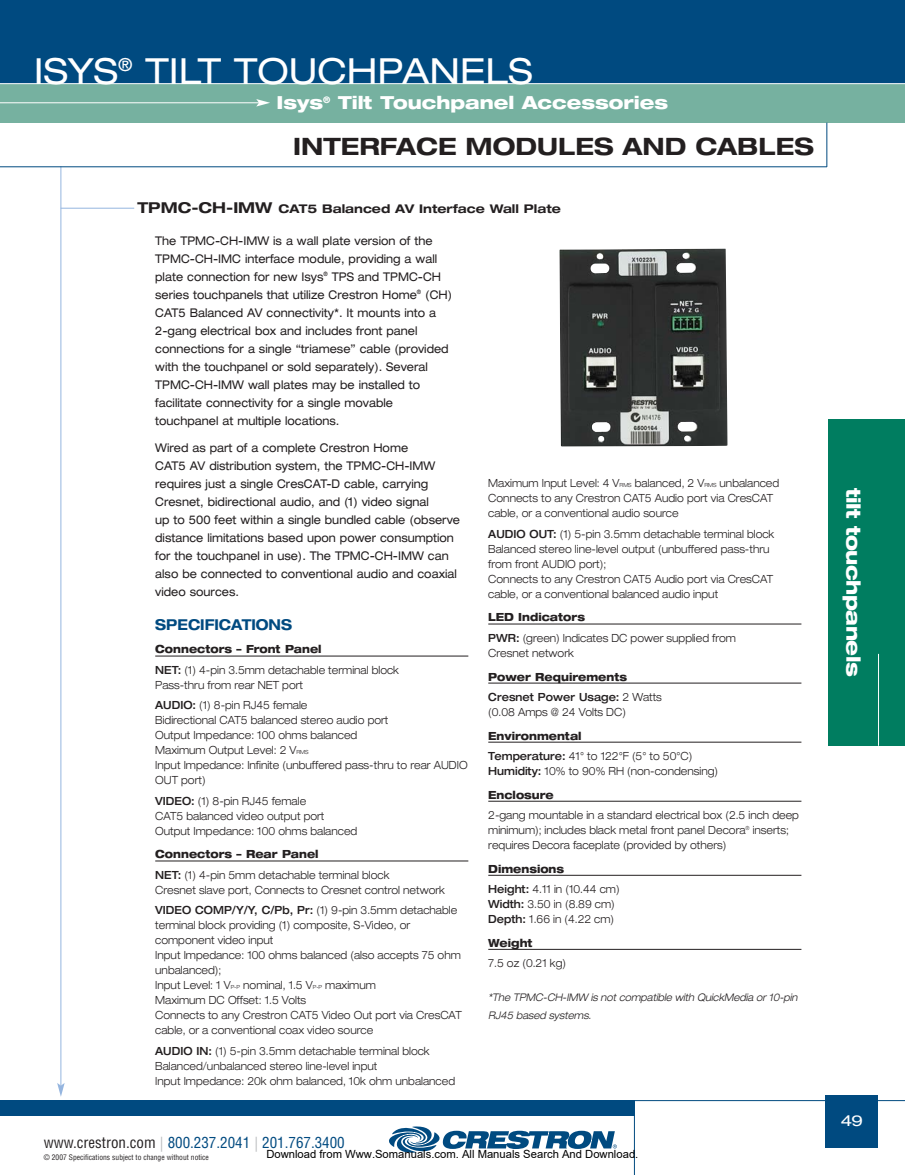
<style>
.page{position:relative;width:905px;height:1175px;background:#fff}
.page>*{position:absolute;margin:0;border:0;box-sizing:border-box;transform-origin:0 0}
.t1{font:expanded 36px "Helvetica Neue";color:#fff}
.t2{font:700 expanded 24px "Helvetica Neue";color:#231f20}
.t3{font:800 expanded 19.5px "Helvetica Neue";letter-spacing:-.025em;color:#fff}
.t4{font:800 expanded 18px "Helvetica Neue";color:#fff}
.t5{font:condensed 15px "Helvetica";color:#004a80}
.t6{font:700 expanded 15px "Helvetica Neue";color:#004a80;scale:.9 1}
.t7{font:expanded 15px "Helvetica Neue";color:#fff;scale:1.15 1}
.t8{font:expanded 12px/18px "Helvetica Neue";color:#231f20;scale:.9 1}
.t9{font:700 expanded 12px "Helvetica Neue";color:#231f20}
.t10{font:300 expanded 11.25px/15px "Helvetica Neue";color:#231f20;scale:.9 1}
.t11{font:11.25px "Arial";color:#000}
.t12{font:800 expanded 11.25px/23.7px "Helvetica Neue";color:#231f20;scale:.9 1}
.t13{font:italic 300 expanded 10.5px/18px "Helvetica Neue";color:#231f20;scale:.9 1}
.t14{font:condensed 7.5px "Helvetica";color:#231f20}
.s1{font-size:15px}
.s2{font-weight:800}
.s3{font-weight:500}
.s4{font-size:5.7px}
.s5{font-weight:300}
.s6{color:#231f20}
.s7{color:#bbbdbf}
</style>
<div class="page">
<div style="left:0;top:74px;width:904px;height:49px;background:#76b1a0"></div>
<div style="left:0;top:0;width:904px;height:83px;background:#004a80"></div>
<hr style="left:0;top:102px;width:259px;height:1px;background:#fff">
<svg style="left:256px;top:99px;width:14px;height:7px"></svg>
<hr style="left:0;top:83px;width:904px;height:1px;background:#fff">
<hr style="left:826px;top:123px;width:1px;height:44px;background:#004a80">
<div style="left:828px;top:419px;width:76px;height:326px;background:#007d60"></div>
<svg style="left:389px;top:1126px;width:228px;height:26px"></svg>
<hr style="left:0;top:1100px;width:904px;height:1px;background:#004a80">
<div style="left:0;top:1100px;width:634px;height:16px;background:#004a80"></div>
<hr style="left:634px;top:1100px;width:1px;height:74px;background:#004a80">
<hr style="left:60px;top:166px;width:1px;height:919px;background:#95b5df">
<svg style="left:57px;top:1082px;width:8px;height:14px"></svg>
<hr style="left:0;top:166px;width:827px;height:1px;background:#004a80">
<hr style="left:61px;top:208px;width:73px;height:1px;background:#95b5df">
<hr style="left:155px;top:655px;width:313px;height:1px;background:#231f20">
<hr style="left:155px;top:860px;width:313px;height:1px;background:#231f20">
<hr style="left:488px;top:623px;width:313px;height:1px;background:#231f20">
<hr style="left:488px;top:682px;width:313px;height:1px;background:#231f20">
<hr style="left:488px;top:741px;width:313px;height:1px;background:#231f20">
<hr style="left:488px;top:801px;width:313px;height:1px;background:#231f20">
<hr style="left:488px;top:875px;width:313px;height:1px;background:#231f20">
<hr style="left:488px;top:949px;width:313px;height:1px;background:#231f20">
<hr style="left:878px;top:654px;width:1px;height:91px;background:#fff">
<div style="left:825px;top:1095px;width:53px;height:53px;background:#004a80"></div>
<img style="left:559px;top:248px;width:168px;height:198px">
<p class="t1" style="left:34px;top:58px;width:500px">ISYS<sup>®</sup> TILT TOUCHPANELS</p>
<p class="t4" style="left:276px;top:96px;width:393px">Isys<sup>®</sup> Tilt Touchpanel Accessories</p>
<p class="t2" style="left:293px;top:138px;width:522px">INTERFACE MODULES AND CABLES</p>
<p class="t9" style="left:137px;top:204px;width:425px"><span class="s1">TPMC-CH-IMW</span> CAT5 Balanced AV Interface Wall Plate</p>
<p class="t8" style="left:155px;top:233px;width:331px">The TPMC-CH-IMW is a wall plate version of the TPMC-CH-IMC interface module, providing a wall plate connection for new Isys<sup>®</sup> TPS and TPMC-CH series touchpanels that utilize Crestron Home<sup>®</sup> (CH)<br>CAT5 Balanced AV connectivity*. It mounts into a 2-gang electrical box and includes front panel connections for a single “triamese” cable (provided with the touchpanel or sold separately). Several TPMC-CH-IMW wall plates may be installed to facilitate connectivity for a single movable touchpanel at multiple locations.</p>
<p class="t8" style="left:155px;top:439px;width:340px">Wired as part of a complete Crestron Home<br>CAT5 AV distribution system, the TPMC-CH-IMW requires just a single CresCAT-D cable, carrying Cresnet, bidirectional audio, and (1) video signal<br>up to 500 feet within a single bundled cable (observe distance limitations based upon power consumption for the touchpanel in use). The TPMC-CH-IMW can also be connected to conventional audio and coaxial video sources.</p>
<p class="t6" style="left:155px;top:619px;width:154px">SPECIFICATIONS</p>
<p class="t10" style="left:155px;top:640px;width:272px;line-height:20.4px"><span class="s2">Connectors – Front Panel<br></span><span class="s3">NET:</span> (1) 4-pin 3.5mm detachable terminal block</p>
<p class="t10" style="left:155px;top:675px;width:171px;line-height:20.4px">Pass-thru from rear NET port<br><span class="s3">AUDIO:</span> (1) 8-pin RJ45 female</p>
<p class="t10" style="left:155px;top:714px;width:348px">Bidirectional CAT5 balanced stereo audio port<br>Output Impedance: 100 ohms balanced<br>Maximum Output Level: 2 V<span class="s4">RMS<br></span>Input Impedance: Infinite (unbuffered pass-thru to rear AUDIO OUT port)</p>
<p class="t10" style="left:155px;top:794px;width:226px"><span class="s3">VIDEO:</span> (1) 8-pin RJ45 female<br>CAT5 balanced video output port<br>Output Impedance: 100 ohms balanced</p>
<p class="t10" style="left:155px;top:845px;width:262px;line-height:20.4px"><span class="s2">Connectors – Rear Panel<br></span><span class="s3">NET:</span> (1) 4-pin 5mm detachable terminal block</p>
<p class="t10" style="left:155px;top:880px;width:337px;line-height:20.4px">Cresnet slave port, Connects to Cresnet control network<br><span class="s3">VIDEO COMP/Y/Y, C/Pb, Pr:</span> (1) 9-pin 3.5mm detachable</p>
<p class="t10" style="left:155px;top:918px;width:342px">terminal block providing (1) composite, S-Video, or component video input<br>Input Impedance: 100 ohms balanced (also accepts 75 ohm unbalanced);<br>Input Level: 1 V<span class="s4">P-P</span> nominal, 1.5 V<span class="s4">P-P</span> maximum<br>Maximum DC Offset: 1.5 Volts<br>Connects to any Crestron CAT5 Video Out port via CresCAT cable, or a conventional coax video source</p>
<p class="t10" style="left:155px;top:1044px;width:335px"><span class="s3">AUDIO IN:</span> (1) 5-pin 3.5mm detachable terminal block<br>Balanced/unbalanced stereo line-level input<br>Input Impedance: 20k ohm balanced, 10k ohm unbalanced</p>
<p class="t10" style="left:488px;top:477px;width:325px">Maximum Input Level: 4 V<span class="s4">RMS</span> balanced, 2 V<span class="s4">RMS</span> unbalanced<br>Connects to any Crestron CAT5 Audio port via CresCAT cable, or a conventional audio source</p>
<p class="t10" style="left:488px;top:527px;width:319px"><span class="s3">AUDIO OUT:</span> (1) 5-pin 3.5mm detachable terminal block Balanced stereo line-level output (unbuffered pass-thru from front AUDIO port);<br>Connects to any Crestron CAT5 Audio port via CresCAT cable, or a conventional balanced audio input</p>
<p class="t10" style="left:488px;top:608px;width:277px;line-height:20.4px"><span class="s2">LED Indicators<br></span><span class="s3">PWR:</span> (green) Indicates DC power supplied from</p>
<p class="t12" style="left:488px;top:642px;width:156px"><span class="s5">Cresnet network<br></span>Power Requirements</p>
<p class="t10" style="left:488px;top:690px;width:194px"><span class="s3">Cresnet Power Usage:</span> 2 Watts (0.08 Amps @ 24 Volts DC)</p>
<p class="t10" style="left:488px;top:726px;width:228px;line-height:20.4px"><span class="s2">Environmental<br></span><span class="s3">Temperature:</span> 41° to 122°F (5° to 50°C)</p>
<p class="t10" style="left:488px;top:760px;width:257px;line-height:23.7px"><span class="s3">Humidity:</span> 10% to 90% RH (non-condensing)<br><span class="s2">Enclosure</span></p>
<p class="t10" style="left:488px;top:808px;width:347px">2-gang mountable in a standard electrical box (2.5 inch deep minimum); includes black metal front panel Decora<sup>®</sup> inserts; requires Decora faceplate (provided by others)</p>
<p class="t10" style="left:488px;top:859px;width:147px;line-height:20.4px"><span class="s2">Dimensions<br></span><span class="s3">Height:</span> 4.11 in (10.44 cm)</p>
<p class="t10" style="left:488px;top:897px;width:142px"><span class="s3">Width:</span> 3.50 in (8.89 cm)<br><span class="s3">Depth:</span> 1.66 in (4.22 cm)</p>
<p class="t10" style="left:488px;top:933px;width:88px;line-height:20.4px"><span class="s2">Weight<br></span>7.5 oz (0.21 kg)</p>
<p class="t13" style="left:488px;top:989px;width:347px">*The TPMC-CH-IMW is not compatible with QuickMedia or 10-pin<br>RJ45 based systems.</p>
<p class="t5" style="left:44px;top:1136px;width:302px"><span class="s6">www.crestron.com</span> <span class="s7">|</span> 800.237.2041 <span class="s7">|</span> 201.767.3400</p>
<p class="t14" style="left:44px;top:1154px;width:166px">© 2007 Specifications subject to change without notice</p>
<p class="t11" style="left:266px;top:1147px;width:373px">Download from Www.Somanuals.com. All Manuals Search And Download.</p>
<p class="t3" style="left:860px;top:487px;width:190px;rotate:90deg">tilt touchpanels</p>
<p class="t7" style="left:840px;top:1115px;width:21px">49</p>
</div>
